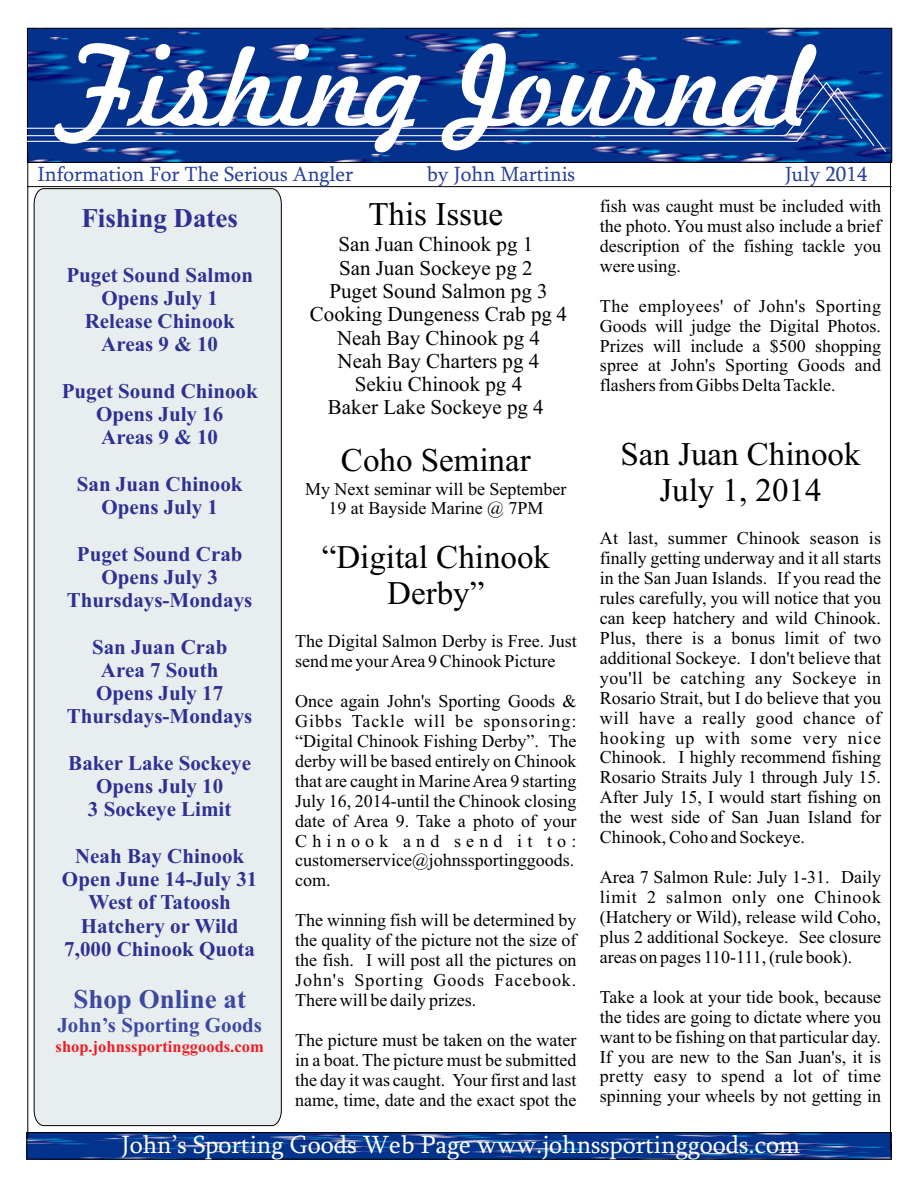
<style>
.page{position:relative;width:918px;height:1188px;background:#fff}
.page>*{position:absolute;margin:0;border:0;box-sizing:border-box;transform-origin:0 0}
.t1{font:33px/36.6px "Times New Roman";color:#000;text-align:center}
.t2{font:700 27px "Times New Roman";color:#2e3092}
.t3{font:700 27px "Times New Roman";color:#3c499f}
.t4{font:25.5px "Sylfaen";color:#fff}
.t5{font:700 21px/23.2px "Times New Roman";color:#2e3092;text-align:center}
.t6{font:21px/23.2px "Times New Roman";color:#000;text-align:center}
.t7{font:21px "Sylfaen";color:#27409a}
.t8{font:700 21px "Times New Roman";color:#3c499f}
.t9{font:18px/20px "Times New Roman";color:#000;text-align:justify}
.t10{font:700 16.5px "Times New Roman";color:#ed1d24}
</style>
<div class="page">
<svg style="left:27px;top:1132px;width:864px;height:27px;background:#0e3a8b"></svg>
<svg style="left:27px;top:28px;width:865px;height:135px;background:#0a3386"></svg>
<hr style="left:27px;top:186px;width:865px;height:1px;background:#000">
<hr style="left:890px;top:160px;width:1px;height:990px;background:#000">
<hr style="left:27px;top:154px;width:1px;height:984px;background:#000">
<svg style="left:26px;top:86px;width:861px;height:67px;background:#0b3990"></svg>
<svg style="left:26px;top:81px;width:850px;height:66px"></svg>
<svg style="left:26px;top:73px;width:837px;height:67px;background:#1a4495"></svg>
<svg style="left:54px;top:43px;width:762px;height:109px;fill:#03318c"></svg>
<div style="left:34px;top:188px;width:248px;height:938px;background:#e8eef0"></div>
<p class="t7" style="left:38px;top:165px;width:317px">Information For The Serious Angler</p>
<p class="t7" style="left:427px;top:165px;width:150px">by John Martinis</p>
<p class="t7" style="left:785px;top:165px;width:84px">July 2014</p>
<h2 class="t2" style="left:81px;top:209px;width:158px">Fishing Dates</h2>
<p class="t5" style="left:66px;top:265px;width:188px">Puget Sound Salmon<br>Opens July 1<br>Release Chinook<br>Areas 9 &amp; 10</p>
<p class="t5" style="left:62px;top:381px;width:198px">Puget Sound Chinook<br>Opens July 16<br>Areas 9 &amp; 10</p>
<p class="t5" style="left:77px;top:474px;width:167px">San Juan Chinook<br>Opens July 1</p>
<p class="t5" style="left:67px;top:544px;width:187px">Puget Sound Crab<br>Opens July 3<br>Thursdays-Mondays</p>
<p class="t5" style="left:67px;top:637px;width:187px">San Juan Crab<br>Area 7 South<br>Opens July 17<br>Thursdays-Mondays</p>
<p class="t5" style="left:68px;top:753px;width:184px">Baker Lake Sockeye<br>Opens July 10<br>3 Sockeye Limit</p>
<p class="t5" style="left:62px;top:847px;width:197px">Neah Bay Chinook<br>Open June 14-July 31<br>West of Tatoosh<br>Hatchery or Wild<br>7,000 Chinook Quota</p>
<h2 class="t3" style="left:73px;top:990px;width:174px">Shop Online at</h2>
<p class="t8" style="left:57px;top:1018px;width:206px">John’s Sporting Goods</p>
<p class="t10" style="left:56px;top:1040px;width:210px">shop.johnssportinggoods.com</p>
<h1 class="t1" style="left:368px;top:199px;width:136px">This Issue</h1>
<p class="t6" style="left:310px;top:235px;width:259px">San Juan Chinook pg 1<br>San Juan Sockeye pg 2<br>Puget Sound Salmon pg 3<br>Cooking Dungeness Crab pg 4<br>Neah Bay Chinook pg 4<br>Neah Bay Charters pg 4<br>Sekiu Chinook pg 4<br>Baker Lake Sockeye pg 4</p>
<h1 class="t1" style="left:341px;top:445px;width:191px">Coho Seminar</h1>
<p class="t9" style="left:305px;top:481px;width:263px;text-align:center">My Next seminar will be September<br>19 at Bayside Marine @ 7PM</p>
<h1 class="t1" style="left:322px;top:541px;width:230px">“Digital Chinook<br>Derby”</h1>
<p class="t9" style="left:295px;top:633px;width:283px">The Digital Salmon Derby is Free. Just send me your Area 9 Chinook Picture</p>
<p class="t9" style="left:295px;top:693px;width:283px">Once again John's Sporting Goods &amp; Gibbs Tackle will be sponsoring: “Digital Chinook Fishing Derby”. The derby will be based entirely on Chinook that are caught in Marine Area 9 starting July 16, 2014-until the Chinook closing date of Area 9. Take a photo of your Chinook and send it to: customerservice@johnssportinggoods. com.</p>
<p class="t9" style="left:295px;top:912px;width:283px">The winning fish will be determined by the quality of the picture not the size of the fish. I will post all the pictures on John's Sporting Goods Facebook.<br>There will be daily prizes.</p>
<p class="t9" style="left:295px;top:1032px;width:283px">The picture must be taken on the water in a boat. The picture must be submitted the day it was caught. Your first and last name, time, date and the exact spot the</p>
<p class="t9" style="left:600px;top:198px;width:283px">fish was caught must be included with the photo. You must also include a brief description of the fishing tackle you were using.</p>
<p class="t9" style="left:600px;top:297px;width:283px">The employees' of John's Sporting Goods will judge the Digital Photos.<br>Prizes will include a $500 shopping spree at John's Sporting Goods and flashers from Gibbs Delta Tackle.</p>
<h1 class="t1" style="left:620px;top:438px;width:242px">San Juan Chinook<br>July 1, 2014</h1>
<p class="t9" style="left:600px;top:530px;width:283px">At last, summer Chinook season is finally getting underway and it all starts in the San Juan Islands. If you read the rules carefully, you will notice that you can keep hatchery and wild Chinook.<br>Plus, there is a bonus limit of two additional Sockeye. I don't believe that you'll be catching any Sockeye in Rosario Strait, but I do believe that you will have a really good chance of hooking up with some very nice Chinook. I highly recommend fishing Rosario Straits July 1 through July 15.<br>After July 15, I would start fishing on the west side of San Juan Island for Chinook, Coho and Sockeye.</p>
<p class="t9" style="left:600px;top:869px;width:283px">Area 7 Salmon Rule: July 1-31. Daily limit 2 salmon only one Chinook (Hatchery or Wild), release wild Coho, plus 2 additional Sockeye. See closure areas on pages 110-111, (rule book).</p>
<p class="t9" style="left:600px;top:988px;width:283px">Take a look at your tide book, because the tides are going to dictate where you want to be fishing on that particular day.<br>If you are new to the San Juan's, it is pretty easy to spend a lot of time spinning your wheels by not getting in</p>
<h3 class="t4" style="left:122px;top:1134px;width:680px">John’s Sporting Goods Web Page www.johnssportinggoods.com</h3>
</div>
